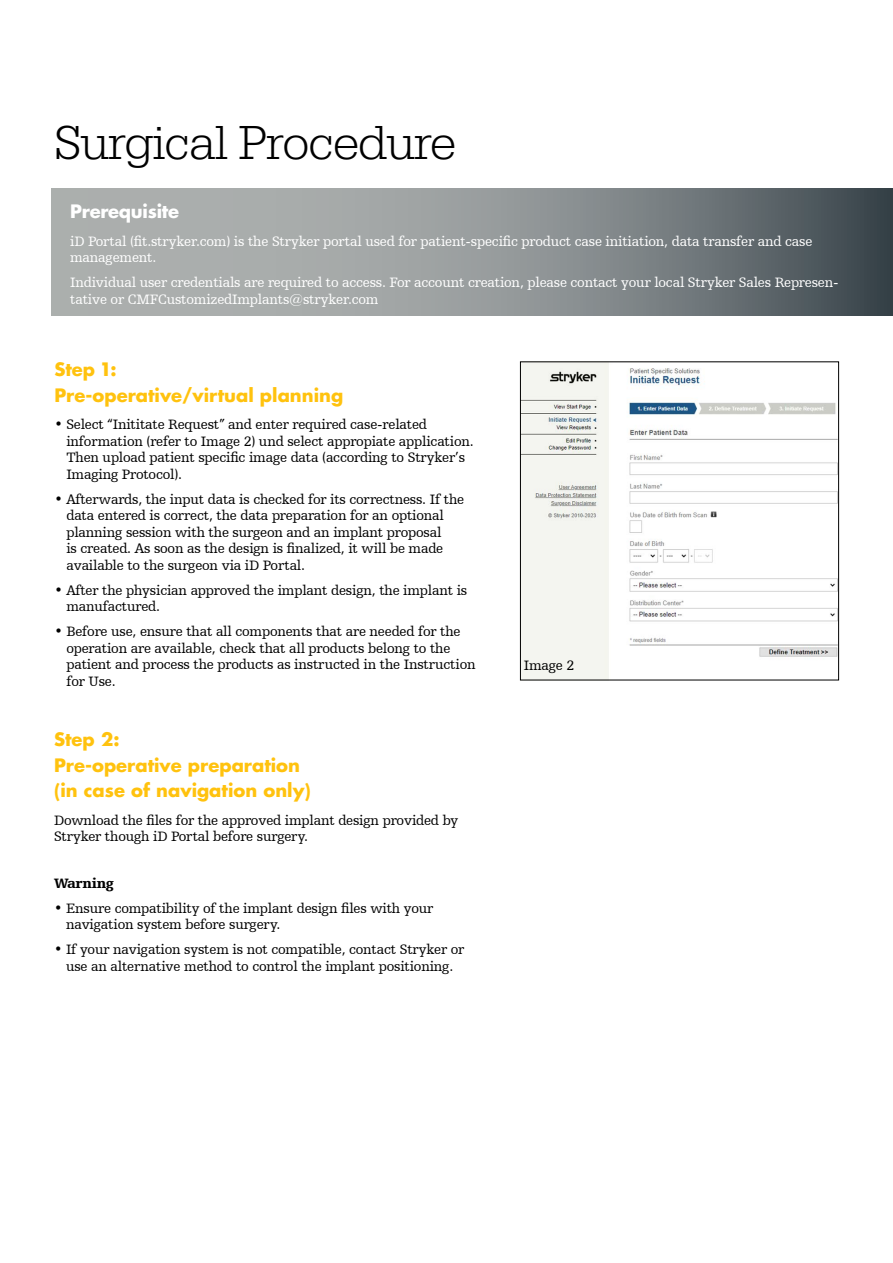
<style>
.page{position:relative;width:893px;height:1263px;background:#fff}
.page>*{position:absolute;margin:0;border:0;box-sizing:border-box;transform-origin:0 0}
.t1{font:300 49.5px "URW Egyptienne TOT";letter-spacing:-.02em;color:#000}
.t2{font:700 18px/25.5px "Futura Std";color:#ffc20e}
.t3{font:700 18px "Futura Std";letter-spacing:-.015em;color:#fff}
.t4{font:14.25px/16.5px "Humanist Slabserif 712 BT";letter-spacing:-.015em;color:#000}
.t5{font:14.25px/16.5px "Humanist Slabserif 712 BT";letter-spacing:-.015em;color:#fff}
.t6{font:900 14.25px "Humanist Slabserif 712 BT";letter-spacing:-.015em;color:#000}
</style>
<div class="page">
<img style="left:522px;top:363px;width:315px;height:315px">
<div style="left:520px;top:361px;width:319px;height:319px;border:1px solid #000"></div>
<svg style="left:51px;top:188px;width:842px;height:128px;background:#8a9091"></svg>
<h1 class="t1" style="left:54px;top:114px;width:404px">Surgical Procedure</h1>
<p class="t3" style="left:70px;top:199px;width:110px">Prerequisite</p>
<p class="t5" style="left:70px;top:232px;width:744px">iD Portal (fit.stryker.com) is the Stryker portal used for patient-specific product case initiation, data transfer and case management.</p>
<p class="t5" style="left:70px;top:274px;width:770px">Individual user credentials are required to access. For account creation, please contact your local Stryker Sales Represen&shy;tative or CMFCustomizedImplants@stryker.com</p>
<p class="t2" style="left:54px;top:357px;width:290px">Step 1:<br>Pre-operative/virtual planning</p>
<p class="t4" style="left:66px;top:416px;width:409px;text-indent:-12px">• Select “Inititate Request” and enter required case-related information (refer to Image 2) und select appropiate application.<br>Then upload patient specific image data (according to Stryker’s Imaging Protocol).</p>
<p class="t4" style="left:66px;top:491px;width:399px;text-indent:-12px">• Afterwards, the input data is checked for its correctness. If the data entered is correct, the data preparation for an optional planning session with the surgeon and an implant proposal<br>is created. As soon as the design is finalized, it will be made available to the surgeon via iD Portal.</p>
<p class="t4" style="left:66px;top:582px;width:402px;text-indent:-12px">• After the physician approved the implant design, the implant is manufactured.</p>
<p class="t4" style="left:66px;top:623px;width:411px;text-indent:-12px">• Before use, ensure that all components that are needed for the operation are available, check that all products belong to the patient and process the products as instructed in the Instruction for Use.</p>
<p class="t2" style="left:54px;top:726px;width:258px">Step 2:<br>Pre-operative preparation (in case of navigation only)</p>
<p class="t4" style="left:54px;top:811px;width:406px">Download the files for the approved implant design provided by<br>Stryker though iD Portal before surgery.</p>
<p class="t6" style="left:54px;top:874px;width:61px">Warning</p>
<p class="t4" style="left:66px;top:900px;width:369px;text-indent:-12px">• Ensure compatibility of the implant design files with your navigation system before surgery.</p>
<p class="t4" style="left:54px;top:941px;width:412px;text-align:center">• If your navigation system is not compatible, contact Stryker or use an alternative method to control the implant positioning.</p>
<p class="t4" style="left:524px;top:656px;width:52px">Image 2</p>
</div>
